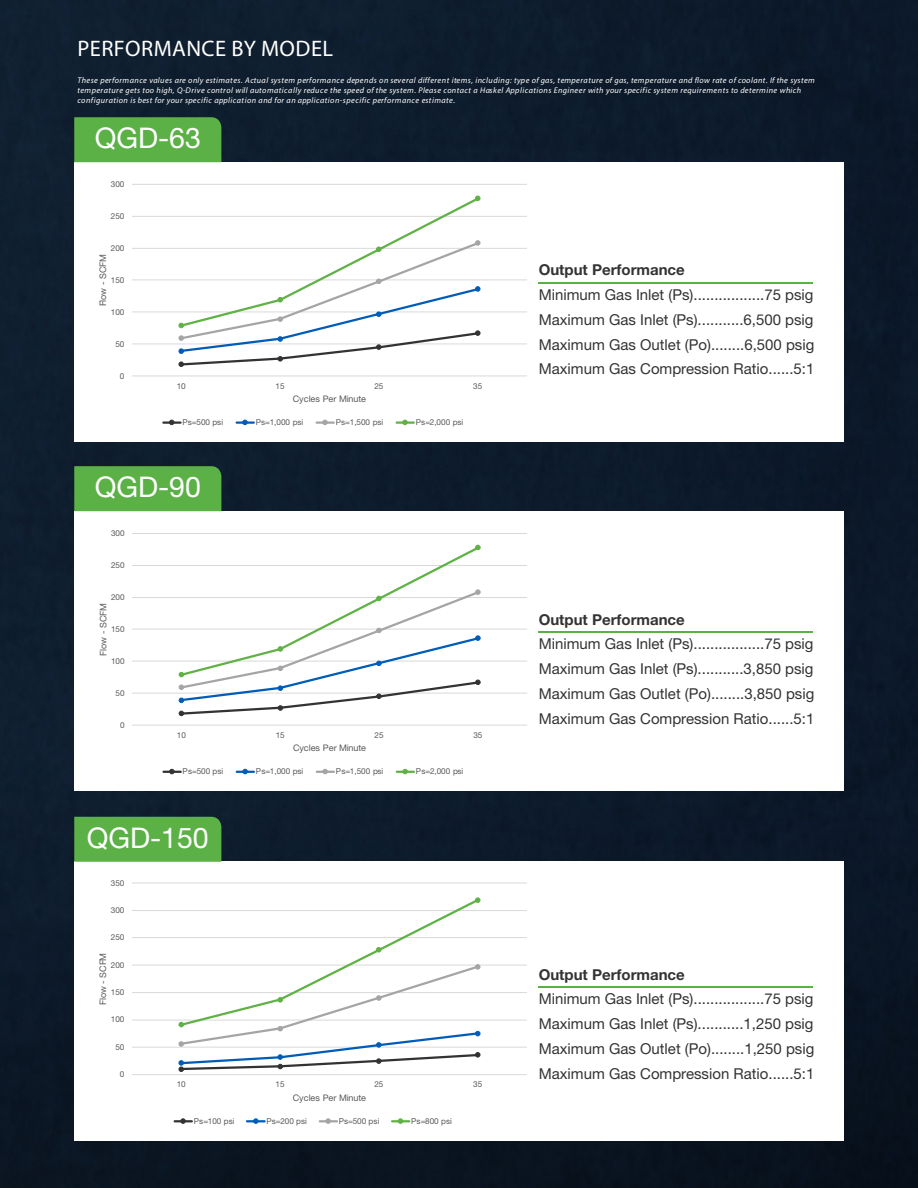
<style>
.page{position:relative;width:918px;height:1188px;background:#fff}
.page>*{position:absolute;margin:0;border:0;box-sizing:border-box;transform-origin:0 0}
.H2_v3{font:28.5px "Helvetica Neue LT Std";color:#fff}
.t1{font:22.5px "Myriad Pro";letter-spacing:.02em;color:#fff}
.t2{font:15px "Helvetica Neue LT Std";color:#323332}
.t3{font:700 15px "Helvetica Neue LT Std";color:#323332}
.t4{font:9px "Helvetica Neue LT Std";letter-spacing:-.02em;color:#595959}
.t5{font:italic 8.25px/9.9px "Myriad Pro";letter-spacing:.055em;color:#fff}
.t6{font:8.1px "Helvetica Neue LT Std";color:#595959}
</style>
<div class="page">
<img style="left:0;top:0;width:918px;height:1188px">
<div style="left:74px;top:162px;width:770px;height:280px;background:#fff"></div>
<div style="left:74px;top:511px;width:770px;height:279px;background:#fff"></div>
<div style="left:74px;top:862px;width:770px;height:279px;background:#fff"></div>
<div style="left:74px;top:117px;width:147px;height:45px;background:#5bb146"></div>
<div style="left:74px;top:466px;width:147px;height:45px;background:#5bb146"></div>
<div style="left:74px;top:817px;width:147px;height:45px;background:#5bb146"></div>
<hr style="left:132px;top:693px;width:395px;height:1px;background:#d9d9d9">
<hr style="left:132px;top:661px;width:395px;height:1px;background:#d9d9d9">
<hr style="left:132px;top:629px;width:395px;height:1px;background:#d9d9d9">
<hr style="left:132px;top:597px;width:395px;height:1px;background:#d9d9d9">
<hr style="left:132px;top:565px;width:395px;height:1px;background:#d9d9d9">
<hr style="left:132px;top:533px;width:395px;height:1px;background:#d9d9d9">
<hr style="left:132px;top:725px;width:395px;height:1px;background:#d9d9d9">
<svg style="left:178px;top:545px;width:303px;height:171px"></svg>
<svg style="left:164px;top:769px;width:17px;height:5px"></svg>
<svg style="left:237px;top:769px;width:17px;height:5px"></svg>
<svg style="left:317px;top:769px;width:17px;height:5px"></svg>
<svg style="left:397px;top:769px;width:17px;height:5px"></svg>
<hr style="left:132px;top:343px;width:395px;height:1px;background:#d9d9d9">
<hr style="left:132px;top:311px;width:395px;height:1px;background:#d9d9d9">
<hr style="left:132px;top:279px;width:395px;height:1px;background:#d9d9d9">
<hr style="left:132px;top:248px;width:395px;height:1px;background:#d9d9d9">
<hr style="left:132px;top:216px;width:395px;height:1px;background:#d9d9d9">
<hr style="left:132px;top:184px;width:395px;height:1px;background:#d9d9d9">
<hr style="left:132px;top:376px;width:395px;height:1px;background:#d9d9d9">
<svg style="left:178px;top:196px;width:303px;height:171px"></svg>
<hr style="left:163px;top:421px;width:18px;height:3px;background:#343333">
<hr style="left:237px;top:421px;width:17px;height:3px;background:#005cb9">
<svg style="left:242px;top:420px;width:6px;height:5px"></svg>
<hr style="left:317px;top:421px;width:17px;height:3px;background:#a5a5a5">
<hr style="left:397px;top:421px;width:17px;height:3px;background:#60b146">
<svg style="left:402px;top:420px;width:6px;height:5px"></svg>
<hr style="left:132px;top:1047px;width:395px;height:1px;background:#d9d9d9">
<hr style="left:132px;top:1020px;width:395px;height:1px;background:#d9d9d9">
<hr style="left:132px;top:992px;width:395px;height:1px;background:#d9d9d9">
<hr style="left:132px;top:965px;width:395px;height:1px;background:#d9d9d9">
<hr style="left:132px;top:937px;width:395px;height:1px;background:#d9d9d9">
<hr style="left:132px;top:910px;width:395px;height:1px;background:#d9d9d9">
<hr style="left:132px;top:883px;width:395px;height:1px;background:#d9d9d9">
<hr style="left:132px;top:1074px;width:395px;height:1px;background:#d9d9d9">
<svg style="left:178px;top:897px;width:303px;height:175px"></svg>
<svg style="left:175px;top:1118px;width:17px;height:6px"></svg>
<svg style="left:247px;top:1118px;width:18px;height:6px"></svg>
<svg style="left:320px;top:1118px;width:17px;height:6px"></svg>
<svg style="left:392px;top:1118px;width:17px;height:6px"></svg>
<hr style="left:539px;top:282px;width:274px;height:2px;background:#5bb146">
<hr style="left:539px;top:631px;width:274px;height:2px;background:#5bb146">
<hr style="left:539px;top:986px;width:274px;height:2px;background:#5bb146">
<h1 class="t1" style="left:77px;top:35px;width:257px">PERFORMANCE BY MODEL</h1>
<p class="t5" style="left:77px;top:75px;width:739px">These performance values are only estimates. Actual system performance depends on several different items, including: type of gas, temperature of gas, temperature and flow rate of coolant. If the system temperature gets too high, Q-Drive control will automatically reduce the speed of the system. Please contact a Haskel Applications Engineer with your specific system requirements to determine which configuration is best for your specific application and for an application-specific performance estimate.</p>
<p class="H2_v3" style="left:95px;top:121px;width:108px">QGD-63</p>
<p class="t6" style="left:111px;top:179px;width:15px">300</p>
<p class="t6" style="left:111px;top:211px;width:15px">250</p>
<p class="t6" style="left:111px;top:243px;width:15px">200</p>
<p class="t4" style="left:98px;top:306px;width:54px;rotate:-90deg">Flow - SCFM</p>
<p class="t6" style="left:111px;top:275px;width:15px">150</p>
<p class="t6" style="left:111px;top:307px;width:15px">100</p>
<p class="t6" style="left:115px;top:339px;width:11px">50</p>
<p class="t6" style="left:120px;top:371px;width:6px">0</p>
<p class="t6" style="left:177px;top:381px;width:11px">10</p>
<p class="t6" style="left:276px;top:381px;width:11px">15</p>
<p class="t6" style="left:374px;top:381px;width:11px">25</p>
<p class="t6" style="left:473px;top:381px;width:11px">35</p>
<p class="t4" style="left:293px;top:393px;width:75px">Cycles Per Minute</p>
<p class="t6" style="left:183px;top:417px;width:42px">Ps=500 psi</p>
<p class="t6" style="left:256px;top:417px;width:49px">Ps=1,000 psi</p>
<p class="t6" style="left:336px;top:417px;width:49px">Ps=1,500 psi</p>
<p class="t6" style="left:416px;top:417px;width:49px">Ps=2,000 psi</p>
<p class="H2_v3" style="left:95px;top:470px;width:108px">QGD-90</p>
<p class="t6" style="left:111px;top:528px;width:15px">300</p>
<p class="t6" style="left:111px;top:560px;width:15px">250</p>
<p class="t6" style="left:111px;top:592px;width:15px">200</p>
<p class="t4" style="left:98px;top:656px;width:54px;rotate:-90deg">Flow - SCFM</p>
<p class="t6" style="left:111px;top:624px;width:15px">150</p>
<p class="t6" style="left:111px;top:656px;width:15px">100</p>
<p class="t6" style="left:116px;top:688px;width:11px">50</p>
<p class="t6" style="left:120px;top:720px;width:6px">0</p>
<p class="t6" style="left:177px;top:730px;width:11px">10</p>
<p class="t6" style="left:276px;top:730px;width:11px">15</p>
<p class="t6" style="left:375px;top:730px;width:11px">25</p>
<p class="t6" style="left:473px;top:730px;width:11px">35</p>
<p class="t4" style="left:293px;top:742px;width:75px">Cycles Per Minute</p>
<p class="t6" style="left:183px;top:766px;width:42px">Ps=500 psi</p>
<p class="t6" style="left:256px;top:766px;width:49px">Ps=1,000 psi</p>
<p class="t6" style="left:336px;top:766px;width:49px">Ps=1,500 psi</p>
<p class="t6" style="left:416px;top:766px;width:49px">Ps=2,000 psi</p>
<p class="H2_v3" style="left:87px;top:820px;width:123px">QGD-150</p>
<p class="t6" style="left:111px;top:878px;width:15px">350</p>
<p class="t6" style="left:111px;top:905px;width:15px">300</p>
<p class="t6" style="left:111px;top:933px;width:15px">250</p>
<p class="t4" style="left:98px;top:1005px;width:54px;rotate:-90deg">Flow - SCFM</p>
<p class="t6" style="left:111px;top:960px;width:15px">200</p>
<p class="t6" style="left:111px;top:987px;width:15px">150</p>
<p class="t6" style="left:111px;top:1015px;width:15px">100</p>
<p class="t6" style="left:115px;top:1042px;width:11px">50</p>
<p class="t6" style="left:120px;top:1070px;width:6px">0</p>
<p class="t6" style="left:177px;top:1080px;width:11px">10</p>
<p class="t6" style="left:276px;top:1080px;width:11px">15</p>
<p class="t6" style="left:374px;top:1080px;width:11px">25</p>
<p class="t6" style="left:473px;top:1080px;width:11px">35</p>
<p class="t4" style="left:293px;top:1092px;width:75px">Cycles Per Minute</p>
<p class="t6" style="left:194px;top:1116px;width:42px">Ps=100 psi</p>
<p class="t6" style="left:266px;top:1116px;width:42px">Ps=200 psi</p>
<p class="t6" style="left:339px;top:1116px;width:42px">Ps=500 psi</p>
<p class="t6" style="left:411px;top:1116px;width:42px">Ps=800 psi</p>
<h2 class="t3" style="left:539px;top:261px;width:148px">Output Performance</h2>
<h2 class="t2" style="left:539px;top:286px;width:276px">Minimum Gas Inlet (Ps).................75 psig</h2>
<h2 class="t2" style="left:539px;top:311px;width:276px">Maximum Gas Inlet (Ps)...........6,500 psig</h2>
<h2 class="t2" style="left:539px;top:335px;width:277px">Maximum Gas Outlet (Po)........6,500 psig</h2>
<h2 class="t2" style="left:539px;top:360px;width:277px">Maximum Gas Compression Ratio......5:1</h2>
<h2 class="t3" style="left:539px;top:610px;width:148px">Output Performance</h2>
<h2 class="t2" style="left:539px;top:635px;width:276px">Minimum Gas Inlet (Ps).................75 psig</h2>
<h2 class="t2" style="left:539px;top:660px;width:276px">Maximum Gas Inlet (Ps)...........3,850 psig</h2>
<h2 class="t2" style="left:539px;top:684px;width:277px">Maximum Gas Outlet (Po)........3,850 psig</h2>
<h2 class="t2" style="left:539px;top:709px;width:277px">Maximum Gas Compression Ratio......5:1</h2>
<h2 class="t3" style="left:539px;top:965px;width:148px">Output Performance</h2>
<h2 class="t2" style="left:539px;top:990px;width:276px">Minimum Gas Inlet (Ps).................75 psig</h2>
<h2 class="t2" style="left:539px;top:1015px;width:276px">Maximum Gas Inlet (Ps)...........1,250 psig</h2>
<h2 class="t2" style="left:539px;top:1040px;width:277px">Maximum Gas Outlet (Po)........1,250 psig</h2>
<h2 class="t2" style="left:539px;top:1064px;width:277px">Maximum Gas Compression Ratio......5:1</h2>
</div>
